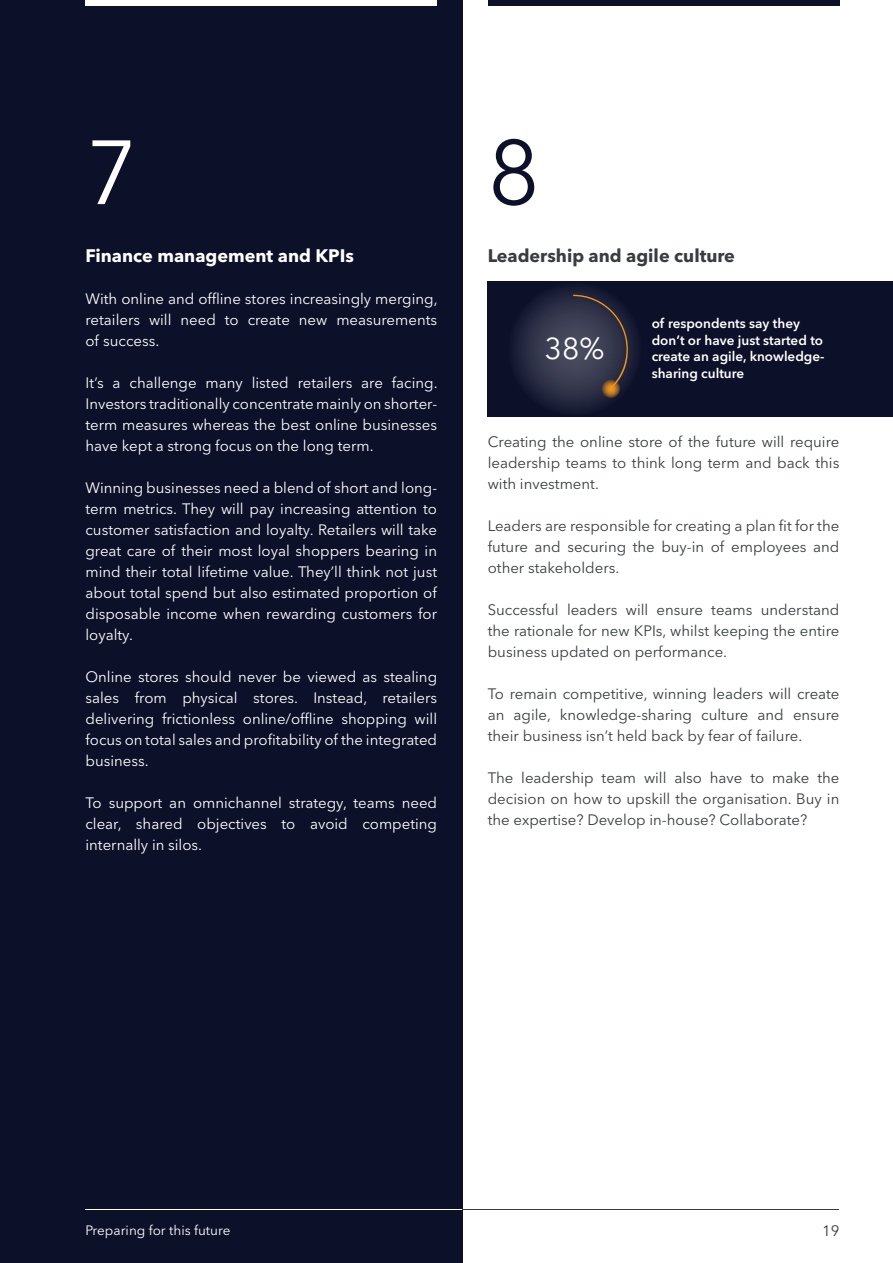
<style>
.page{position:relative;width:893px;height:1263px;background:#fff}
.page>*{position:absolute;margin:0;border:0;box-sizing:border-box;transform-origin:0 0}
.t1{font:90px "Avenir Next LT Pro";color:#fff}
.t2{font:90px "Avenir Next LT Pro";color:#0c1029}
.t3{font:30px "Avenir Next LT Pro";color:#fff}
.t4{font:700 18px "Avenir Next LT Pro";color:#393d3f}
.t5{font:700 18px "Avenir Next LT Pro";color:#fff}
.t6{font:15px/21px "Avenir Next LT Pro";color:#fff;text-align:justify}
.t7{font:15px/21px "Avenir Next LT Pro";color:#393d3f;text-align:justify}
.t8{font:600 13.5px/16.5px "Avenir Next LT Pro";color:#fff}
.t9{font:13.5px "Avenir Next LT Pro";color:#fff}
</style>
<div class="page">
<div style="left:0;top:0;width:462px;height:1263px;background:#0c1029"></div>
<div style="left:488px;top:281px;width:405px;height:136px;background:#0c1029"></div>
<svg style="left:507px;top:281px;width:135px;height:136px"></svg>
<svg style="left:573px;top:295px;width:55px;height:94px;background:#383949"></svg>
<svg style="left:601px;top:379px;width:19px;height:19px"></svg>
<div style="left:85px;top:0;width:352px;height:6px;background:#fff"></div>
<div style="left:488px;top:0;width:351px;height:6px;background:#0c1029"></div>
<hr style="left:85px;top:1209px;width:377px;height:1px;background:#fff">
<hr style="left:462px;top:1209px;width:377px;height:1px;background:#393d3f">
<h1 class="t1" style="left:85px;top:119px;width:54px">7</h1>
<h1 class="t2" style="left:488px;top:119px;width:54px">8</h1>
<p class="t5" style="left:85px;top:244px;width:270px">Finance management and KPIs</p>
<p class="t6" style="left:85px;top:288px;width:354px">With online and offline stores increasingly merging, retailers will need to create new measurements of success.</p>
<p class="t6" style="left:85px;top:372px;width:354px">It’s a challenge many listed retailers are facing.<br>Investors traditionally concentrate mainly on shorter&shy;term measures whereas the best online businesses have kept a strong focus on the long term.</p>
<p class="t6" style="left:85px;top:477px;width:353px">Winning businesses need a blend of short and long&shy;term metrics. They will pay increasing attention to customer satisfaction and loyalty. Retailers will take great care of their most loyal shoppers bearing in mind their total lifetime value. They’ll think not just about total spend but also estimated proportion of disposable income when rewarding customers for loyalty.</p>
<p class="t6" style="left:85px;top:666px;width:353px">Online stores should never be viewed as stealing sales from physical stores. Instead, retailers delivering frictionless online/offline shopping will focus on total sales and profitability of the integrated business.</p>
<p class="t6" style="left:85px;top:792px;width:353px">To support an omnichannel strategy, teams need clear, shared objectives to avoid competing internally in silos.</p>
<p class="t4" style="left:488px;top:244px;width:249px">Leadership and agile culture</p>
<h2 class="t3" style="left:545px;top:331px;width:61px">38%</h2>
<p class="t8" style="left:652px;top:315px;width:174px">of respondents say they don’t or have just started to create an agile, knowledge&shy;sharing culture</p>
<p class="t7" style="left:488px;top:431px;width:353px">Creating the online store of the future will require leadership teams to think long term and back this with investment.</p>
<p class="t7" style="left:488px;top:515px;width:353px">Leaders are responsible for creating a plan fit for the future and securing the buy-in of employees and other stakeholders.</p>
<p class="t7" style="left:488px;top:599px;width:353px">Successful leaders will ensure teams understand the rationale for new KPIs, whilst keeping the entire business updated on performance.</p>
<p class="t7" style="left:488px;top:683px;width:353px">To remain competitive, winning leaders will create an agile, knowledge-sharing culture and ensure their business isn’t held back by fear of failure.</p>
<p class="t7" style="left:488px;top:767px;width:353px">The leadership team will also have to make the decision on how to upskill the organisation. Buy in the expertise? Develop in-house? Collaborate?</p>
<p class="t9" style="left:85px;top:1222px;width:146px">Preparing for this future</p>
<p class="t7" style="left:822px;top:1220px;width:19px">19</p>
</div>
